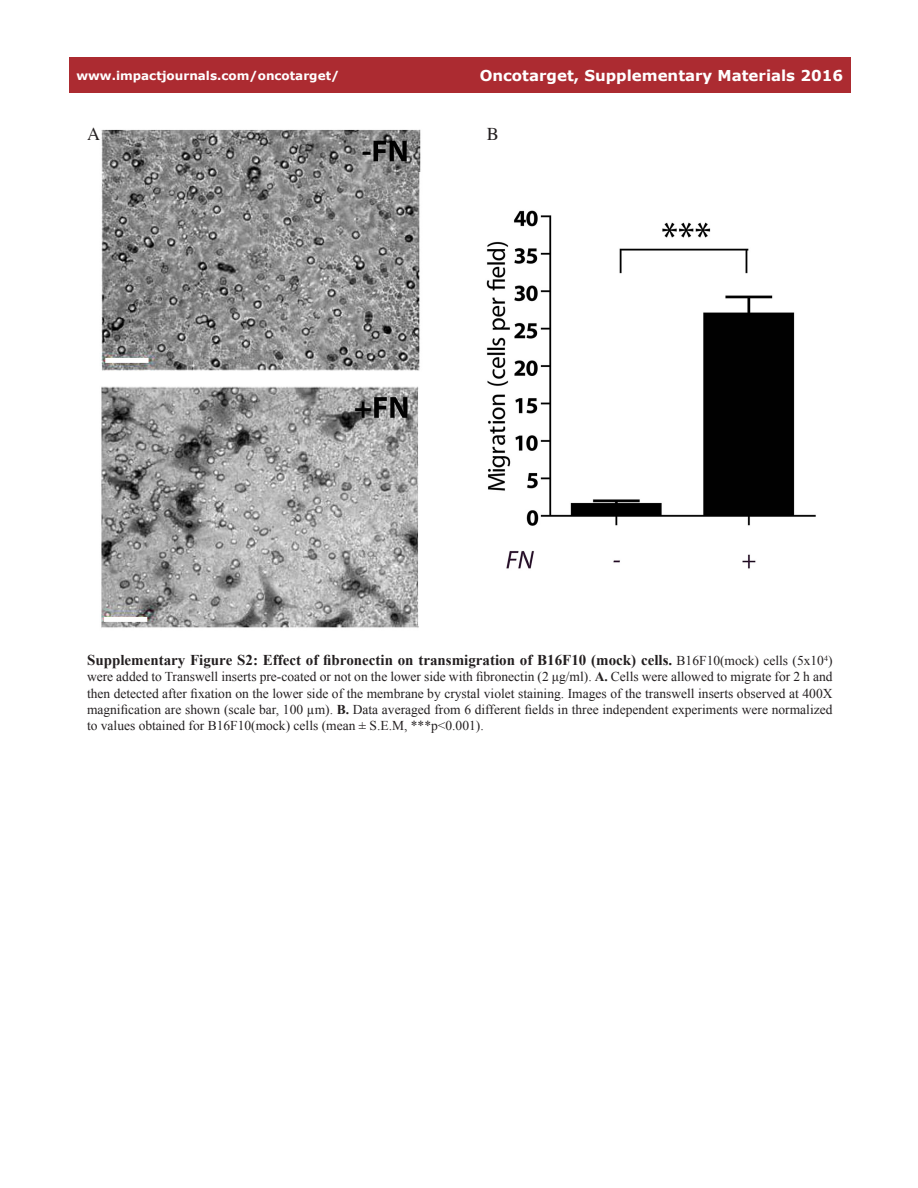
<style>
.page{position:relative;width:918px;height:1188px;background:#fff}
.page>*{position:absolute;margin:0;border:0;box-sizing:border-box;transform-origin:0 0}
.TableText_ind{font:18px "Times";color:#231f20}
.figuretext{font:700 15px "Times New Roman";color:#231f20}
.t1{font:700 15px "Verdana";color:#fff}
.figuretext-2{font:13.5px/16.2px "Times New Roman";color:#231f20;text-align:justify}
.t2{font:700 12px "Verdana";color:#fff}
.s1{font-weight:400;font-size:13.5px}
.s2{font-weight:700}
</style>
<div class="page">
<div style="left:69px;top:57px;width:781px;height:36px;background:#ac2b31"></div>
<img style="left:101px;top:129px;width:715px;height:499px">
<p class="t2" style="left:76px;top:67px;width:264px">www.impactjournals.com/oncotarget/</p>
<p class="t1" style="left:480px;top:65px;width:365px">Oncotarget, Supplementary Materials 2016</p>
<p class="TableText_ind" style="left:87px;top:117px;width:14px">A</p>
<p class="TableText_ind" style="left:487px;top:117px;width:14px">B</p>
<p class="figuretext" style="left:87px;top:650px;width:747px">Supplementary Figure S2: Effect of fibronectin on transmigration of B16F10 (mock) cells. <span class="s1">B16F10(mock) cells (5x10</span><sup>4</sup><span class="s1">)</span></p>
<p class="figuretext-2" style="left:87px;top:669px;width:747px">were added to Transwell inserts pre-coated or not on the lower side with fibronectin (2 μg/ml). <span class="s2">A.</span> Cells were allowed to migrate for 2 h and then detected after fixation on the lower side of the membrane by crystal violet staining. Images of the transwell inserts observed at 400X magnification are shown (scale bar, 100 µm). <span class="s2">B.</span> Data averaged from 6 different fields in three independent experiments were normalized to values obtained for B16F10(mock) cells (mean ± S.E.M, ***p&lt;0.001).</p>
</div>
